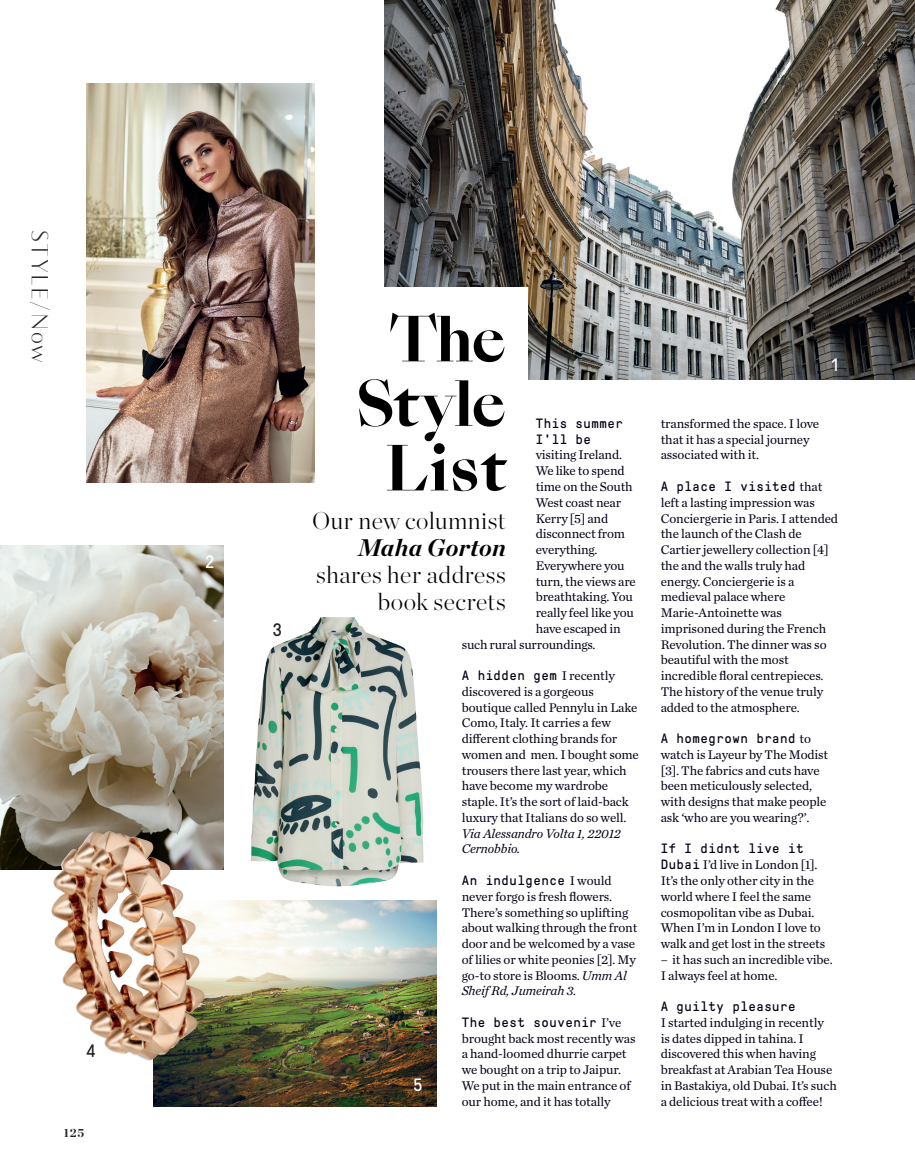
<style>
.page{position:relative;width:915px;height:1170px;background:#fff}
.page>*{position:absolute;margin:0;border:0;box-sizing:border-box;transform-origin:0 0}
.t1{font:700 60px/64.5px "Sang Bleu Empire";color:#000001;text-align:center}
.t2{font:200 24px/27px "Chronicle Display";letter-spacing:.02em;color:#000001;text-align:right}
.t3{font:italic 700 24px "Chronicle Display";letter-spacing:.02em;color:#000001}
.t4{font:24px "Vanitas";letter-spacing:.075em;color:#231f20}
.t5{font:18px "GT Pressura Pro";color:#fff}
.t6{font:18px "GT Pressura Pro";color:#231f20}
.t7{font:13.5px/15.8px "GT Pressura Pro Mono";letter-spacing:.04em;color:#010115}
.t8{font:13.2px/15.8px "Chronicle Text G1";letter-spacing:-.01em;color:#010115}
.t9{font:italic 13.2px/15.8px "Chronicle Text G1";letter-spacing:-.01em;color:#010115}
.t10{font:700 12px "Chronicle Display";color:#231f20}
.s1{font-family:"Chronicle Text G1";font-size:13.2px}
.s2{font-style:italic}
.s3{font-family:"GT Pressura Pro Mono";font-size:13.5px}
</style>
<div class="page">
<img style="left:154px;top:900px;width:282px;height:206px">
<img style="left:86px;top:83px;width:229px;height:399px">
<img style="left:384px;top:0;width:530px;height:379px">
<img style="left:0;top:545px;width:223px;height:324px">
<div style="left:354px;top:288px;width:174px;height:338px;background:#fff"></div>
<img style="left:50px;top:831px;width:155px;height:230px">
<img style="left:250px;top:617px;width:173px;height:269px">
<h2 class="t4" style="left:54px;top:230px;width:134px;rotate:90deg">STYLE/Now</h2>
<h3 class="t6" style="left:87px;top:1040px;width:11px">4</h3>
<p class="t10" style="left:64px;top:1122px;width:22px">125</p>
<h3 class="t5" style="left:205px;top:552px;width:10px">2</h3>
<h3 class="t6" style="left:273px;top:620px;width:11px">3</h3>
<h1 class="t1" style="left:355px;top:309px;width:152px">The<br>Style<br>List</h1>
<h2 class="t2" style="left:312px;top:505px;width:195px">Our new columnist</h2>
<h2 class="t3" style="left:357px;top:527px;width:150px">Maha Gorton</h2>
<h2 class="t2" style="left:316px;top:559px;width:191px">shares her address book secrets</h2>
<p class="t7" style="left:535px;top:415px;width:89px">This summer<br>I'll be</p>
<p class="t8" style="left:535px;top:446px;width:88px">visiting Ireland.</p>
<p class="t8" style="left:535px;top:462px;width:90px">We like to spend</p>
<p class="t8" style="left:535px;top:478px;width:98px">time on the South</p>
<p class="t8" style="left:535px;top:493px;width:87px">West coast near</p>
<p class="t8" style="left:535px;top:509px;width:74px">Kerry [5] and</p>
<p class="t8" style="left:535px;top:525px;width:91px">disconnect from</p>
<p class="t8" style="left:535px;top:541px;width:63px">everything.</p>
<p class="t8" style="left:535px;top:556px;width:90px">Everywhere you</p>
<p class="t8" style="left:535px;top:572px;width:102px">turn, the views are</p>
<p class="t8" style="left:535px;top:588px;width:99px">breathtaking. You</p>
<p class="t8" style="left:535px;top:604px;width:99px">really feel like you</p>
<p class="t8" style="left:535px;top:619px;width:86px">have escaped in</p>
<p class="t8" style="left:461px;top:635px;width:135px">such rural surroundings.</p>
<p class="t7" style="left:461px;top:667px;width:155px">A hidden gem <span class="s1">I recently</span></p>
<p class="t8" style="left:461px;top:682px;width:179px">discovered is a gorgeous boutique called Pennylu in Lake<br>Como, Italy. It carries a few different clothing brands for women and men. I bought some trousers there last year, which have become my wardrobe staple. It’s the sort of laid-back luxury that Italians do so well.</p>
<p class="t9" style="left:461px;top:824px;width:161px">Via Alessandro Volta 1, 22012<br>Cernobbio.</p>
<p class="t7" style="left:461px;top:872px;width:151px">An indulgence <span class="s1">I would</span></p>
<p class="t8" style="left:461px;top:887px;width:177px">never forgo is fresh flowers.<br>There’s something so uplifting about walking through the front door and be welcomed by a vase of lilies or white peonies [2]. My go-to store is Blooms. <span class="s2">Umm Al<br>Sheif Rd, Jumeirah 3.</span></p>
<p class="t7" style="left:461px;top:1014px;width:161px">The best souvenir <span class="s1">I’ve</span></p>
<p class="t8" style="left:461px;top:1029px;width:175px">brought back most recently was a hand-loomed dhurrie carpet we bought on a trip to Jaipur.<br>We put in the main entrance of our home, and it has totally</p>
<h3 class="t5" style="left:413px;top:1075px;width:10px">5</h3>
<h3 class="t5" style="left:831px;top:355px;width:8px">1</h3>
<p class="t8" style="left:660px;top:415px;width:160px">transformed the space. I love that it has a special journey associated with it.</p>
<p class="t7" style="left:660px;top:478px;width:163px">A place I visited <span class="s1">that</span></p>
<p class="t8" style="left:660px;top:493px;width:179px">left a lasting impression was<br>Conciergerie in Paris. I attended the launch of the Clash de<br>Cartier jewellery collection [4] the and the walls truly had energy. Conciergerie is a medieval palace where<br>Marie-Antoinette was imprisoned during the French<br>Revolution. The dinner was so beautiful with the most incredible floral centrepieces.<br>The history of the venue truly added to the atmosphere.</p>
<p class="t7" style="left:660px;top:730px;width:152px">A homegrown brand <span class="s1">to</span></p>
<p class="t8" style="left:660px;top:745px;width:169px">watch is Layeur by The Modist [3]. The fabrics and cuts have been meticulously selected, with designs that make people ask ‘who are you wearing?’.</p>
<p class="t7" style="left:660px;top:841px;width:144px">If I didnt live it</p>
<p class="t8" style="left:660px;top:856px;width:166px"><span class="s3">Dubai</span> I’d live in London [1].<br>It’s the only other city in the world where I feel the same cosmopolitan vibe as Dubai.<br>When I’m in London I love to walk and get lost in the streets</p>
<p class="t8" style="left:660px;top:950px;width:173px">– it has such an incredible vibe.<br>I always feel at home.</p>
<p class="t7" style="left:660px;top:998px;width:136px">A guilty pleasure</p>
<p class="t8" style="left:660px;top:1013px;width:178px">I started indulging in recently<br>is dates dipped in tahina. I discovered this when having breakfast at Arabian Tea House in Bastakiya, old Dubai. It’s such a delicious treat with a coffee!</p>
</div>
